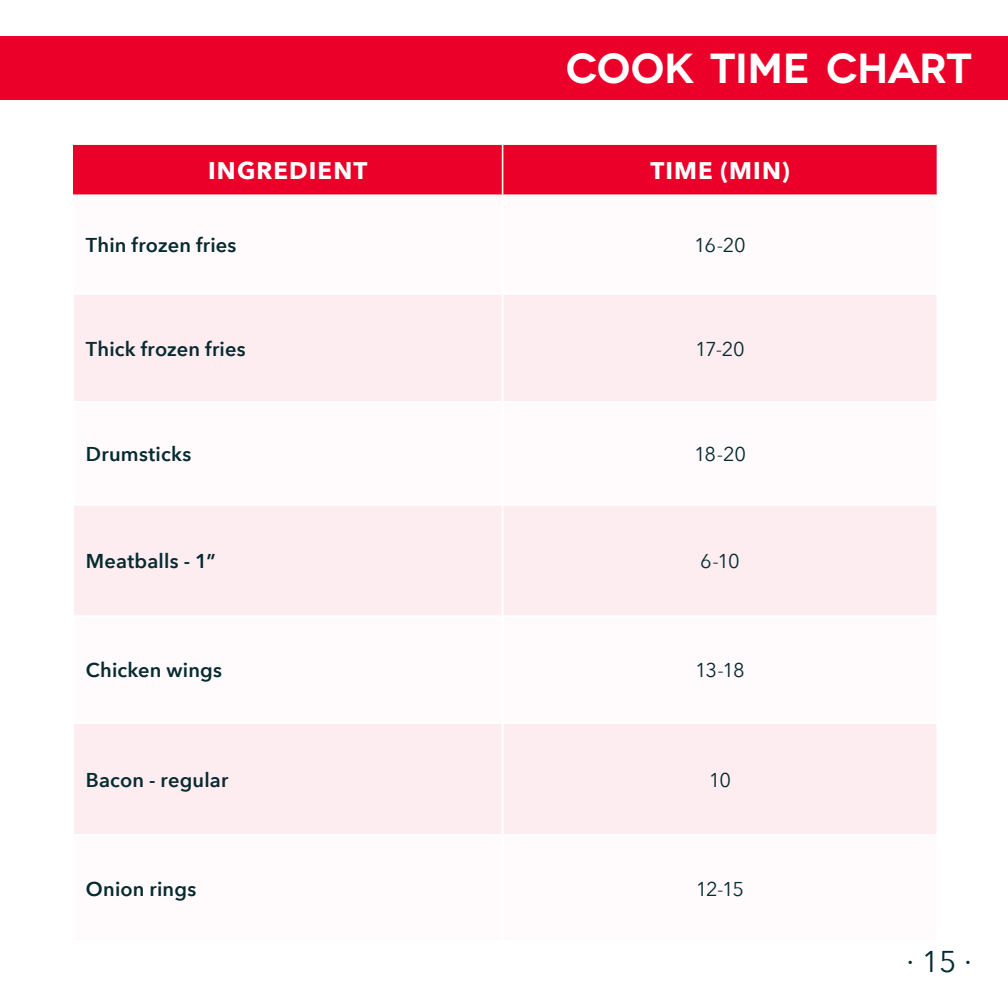
<style>
.page{position:relative;width:1008px;height:1008px;background:#fff}
.page>*{position:absolute;margin:0;border:0;box-sizing:border-box;transform-origin:0 0}
.t1{font:600 42px "Novecentowide";letter-spacing:-.01em;color:#fff}
.t2{font:30px "Avenir Next";color:#052a30}
.t3{font:700 24px "Avenir Next";letter-spacing:.045em;color:#fff}
.t4{font:600 20px "Avenir Next";letter-spacing:.01em;color:#052a30}
.t5{font:20px "Avenir Next";letter-spacing:-.05em;color:#052a30}
</style>
<div class="page">
<div style="left:0;top:36px;width:1008px;height:63px;background:#ea0029"></div>
<div style="left:73px;top:145px;width:864px;height:49px;background:#ea0029"></div>
<svg style="left:74px;top:295px;width:862px;height:539px;fill:#feedf0"></svg>
<hr style="left:502px;top:145px;width:1px;height:49px;background:#fff">
<hr style="left:502px;top:295px;width:2px;height:106px;background:#fff">
<hr style="left:72px;top:401px;width:431px;height:2px;background:#fff">
<hr style="left:503px;top:401px;width:435px;height:2px;background:#fff">
<hr style="left:502px;top:403px;width:2px;height:101px;background:#fff">
<hr style="left:72px;top:504px;width:431px;height:2px;background:#fff">
<hr style="left:503px;top:504px;width:435px;height:2px;background:#fff">
<hr style="left:502px;top:506px;width:2px;height:109px;background:#fff">
<hr style="left:72px;top:615px;width:431px;height:2px;background:#fff">
<hr style="left:503px;top:615px;width:435px;height:2px;background:#fff">
<hr style="left:502px;top:617px;width:2px;height:105px;background:#fff">
<hr style="left:72px;top:722px;width:431px;height:2px;background:#fff">
<hr style="left:503px;top:722px;width:435px;height:2px;background:#fff">
<hr style="left:502px;top:724px;width:2px;height:110px;background:#fff">
<h1 class="t1" style="left:566px;top:43px;width:408px">COOK TIME CHART</h1>
<p class="t3" style="left:208px;top:149px;width:161px">INGREDIENT</p>
<p class="t3" style="left:650px;top:149px;width:141px">TIME (MIN)</p>
<p class="t4" style="left:86px;top:228px;width:152px">Thin frozen fries</p>
<p class="t5" style="left:694px;top:229px;width:53px">16-20</p>
<p class="t4" style="left:86px;top:332px;width:161px">Thick frozen fries</p>
<p class="t5" style="left:695px;top:332px;width:51px">17-20</p>
<p class="t4" style="left:86px;top:437px;width:107px">Drumsticks</p>
<p class="t5" style="left:694px;top:437px;width:53px">18-20</p>
<p class="t4" style="left:86px;top:544px;width:131px">Meatballs - 1”</p>
<p class="t5" style="left:700px;top:544px;width:41px">6-10</p>
<p class="t4" style="left:86px;top:653px;width:138px">Chicken wings</p>
<p class="t5" style="left:695px;top:654px;width:51px">13-18</p>
<p class="t4" style="left:86px;top:763px;width:144px">Bacon - regular</p>
<p class="t5" style="left:709px;top:763px;width:24px">10</p>
<p class="t4" style="left:86px;top:872px;width:112px">Onion rings</p>
<p class="t5" style="left:696px;top:872px;width:50px">12-15</p>
<h2 class="t2" style="left:907px;top:936px;width:67px">∙ 15 ∙</h2>
</div>
